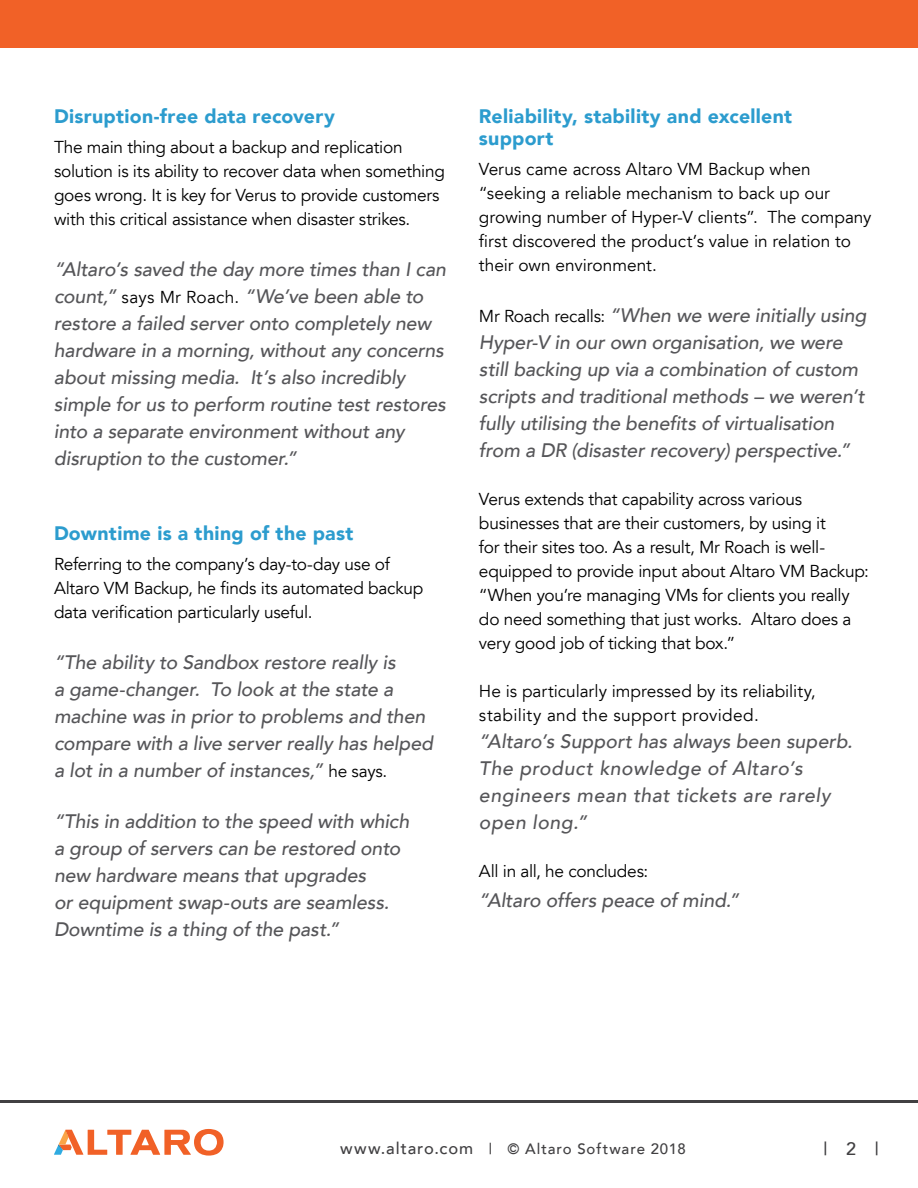
<style>
.page{position:relative;width:918px;height:1188px;background:#fff}
.page>*{position:absolute;margin:0;border:0;box-sizing:border-box;transform-origin:0 0}
.t1{font:italic 500 19.5px/27px "Avenir LT";letter-spacing:-.005em;color:#565659}
.t2{font:italic 500 19.5px/27px "Avenir LT";letter-spacing:.025em;color:#565659}
.t3{font:900 19.5px/22.5px "Avenir LT";letter-spacing:.015em;color:#2c9cce}
.t4{font:500 18px "Avenir LT";color:#414042}
.t5{font:17.25px/24px "Avenir LT";letter-spacing:-.01em;color:#000}
.t6{font:500 15px "Avenir LT";letter-spacing:.06em;color:#414042}
.s1{font-weight:400;font-style:normal;font-size:17.25px;color:#000}
.s2{font-size:16.5px}
</style>
<div class="page">
<div style="left:0;top:0;width:918px;height:48px;background:#f16127"></div>
<hr style="left:0;top:1100px;width:918px;height:3px;background:#414042">
<svg style="left:54px;top:1129px;width:170px;height:27px"></svg>
<p class="t3" style="left:54px;top:105px;width:282px">Disruption-free data recovery</p>
<p class="t5" style="left:54px;top:135px;width:392px">The main thing about a backup and replication solution is its ability to recover data when something goes wrong. It is key for Verus to provide customers with this critical assistance when disaster strikes.</p>
<p class="t1" style="left:54px;top:256px;width:393px">“Altaro’s saved the day more times than I can count,” <span class="s1">says Mr Roach.</span> “We’ve been able to restore a failed server onto completely new hardware in a morning, without any concerns about missing media. It’s also incredibly simple for us to perform routine test restores into a separate environment without any disruption to the customer.”</p>
<p class="t3" style="left:54px;top:522px;width:301px">Downtime is a thing of the past</p>
<p class="t5" style="left:54px;top:552px;width:371px">Referring to the company’s day-to-day use of<br>Altaro VM Backup, he finds its automated backup data verification particularly useful.</p>
<p class="t1" style="left:54px;top:649px;width:381px">“The ability to Sandbox restore really is<br>a game-changer. To look at the state a machine was in prior to problems and then compare with a live server really has helped a lot in a number of instances,” <span class="s1">he says.</span></p>
<p class="t1" style="left:54px;top:808px;width:357px">“This in addition to the speed with which a group of servers can be restored onto new hardware means that upgrades<br>or equipment swap-outs are seamless.<br>Downtime is a thing of the past.”</p>
<p class="t3" style="left:479px;top:105px;width:315px">Reliability, stability and excellent support</p>
<p class="t5" style="left:479px;top:158px;width:394px">Verus came across Altaro VM Backup when “seeking a reliable mechanism to back up our growing number of Hyper-V clients”. The company first discovered the product’s value in relation to their own environment.</p>
<p class="t1" style="left:479px;top:302px;width:389px"><span class="s1">Mr Roach recalls:</span> “When we were initially using Hyper-V in our own organisation, we were still backing up via a combination of custom scripts and traditional methods – we weren’t fully utilising the benefits of virtualisation from a DR (disaster recovery) perspective.”</p>
<p class="t5" style="left:479px;top:488px;width:391px">Verus extends that capability across various businesses that are their customers, by using it<br>for their sites too. As a result, Mr Roach is well&shy;equipped to provide input about Altaro VM Backup: “When you’re managing VMs for clients you really do need something that just works. Altaro does a very good job of ticking that box.”</p>
<p class="t5" style="left:479px;top:680px;width:338px">He is particularly impressed by its reliability, stability and the support provided.</p>
<p class="t2" style="left:479px;top:728px;width:375px">“Altaro’s Support has always been superb.<br>The product knowledge of Altaro’s engineers mean that tickets are rarely open long.”</p>
<p class="t5" style="left:479px;top:860px;width:171px">All in all, he concludes:</p>
<p class="t1" style="left:479px;top:887px;width:262px">“Altaro offers peace of mind.”</p>
<p class="t6" style="left:340px;top:1140px;width:347px"><span class="s2">www.altaro.com</span> | © Altaro Software 2018</p>
<p class="t4" style="left:824px;top:1138px;width:57px">| 2 |</p>
</div>
